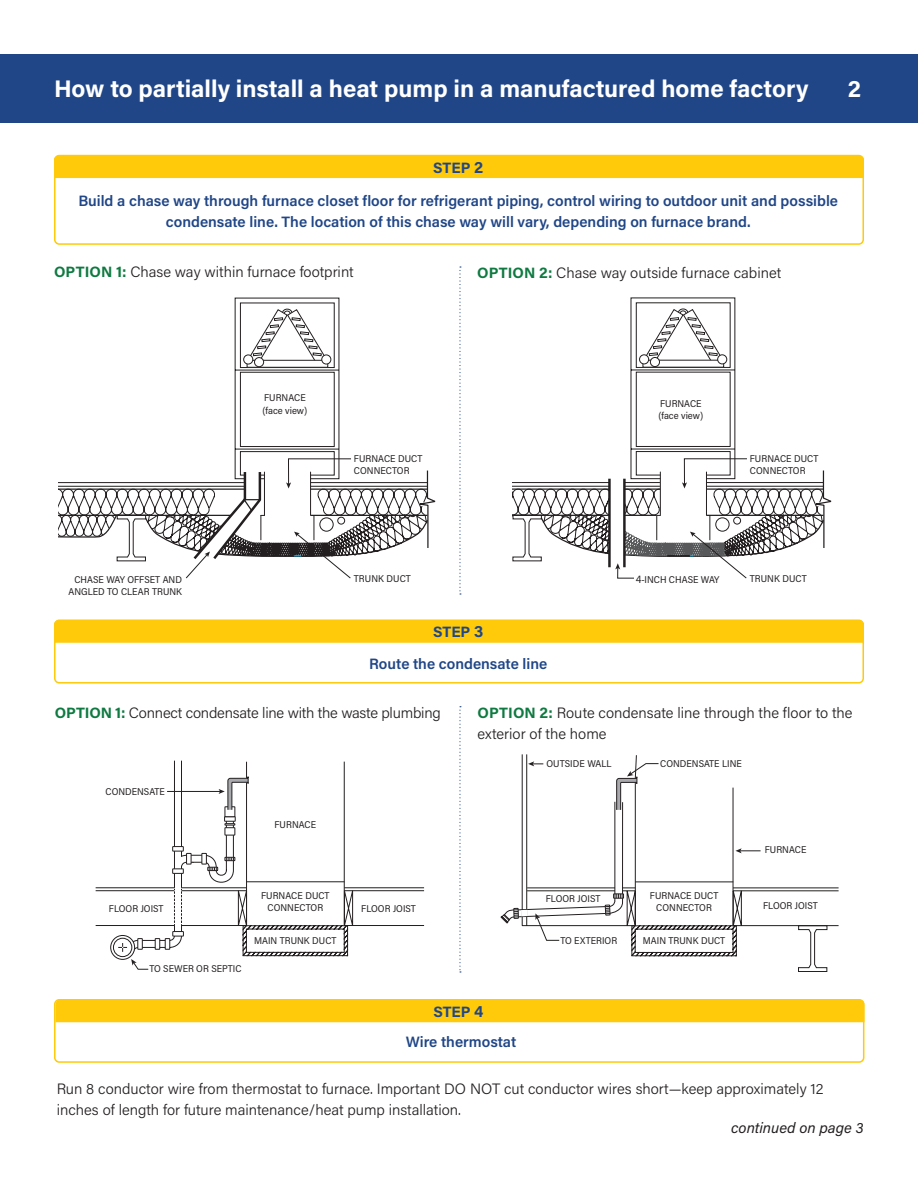
<style>
.page{position:relative;width:918px;height:1188px;background:#fff}
.page>*{position:absolute;margin:0;border:0;box-sizing:border-box;transform-origin:0 0}
.t1{font:700 24px "Acumin Pro";color:#fff}
.body_text{font:300 15px/21px "Acumin Pro";color:#231f20}
.Step_heading{font:600 15px/21px "Acumin Pro";color:#204687;text-align:center}
.t2{font:italic 15px "Acumin Pro";color:#231f20}
.Step_heading-2{font:700 15px "Acumin Pro";letter-spacing:-.005em;color:#204687}
.t3{font:9.9px/12.3px "Acumin Pro Semi Cond";letter-spacing:.005em;color:#231f20}
.s1{font-size:16.5px}
.s2{font-weight:700;color:#0e7a41}
.s3{font-size:10.95px}
</style>
<div class="page">
<div style="left:0;top:54px;width:918px;height:68px;background:#204687"></div>
<svg style="left:459px;top:266px;width:2px;height:329px"></svg>
<svg style="left:459px;top:706px;width:2px;height:267px"></svg>
<svg style="left:513px;top:298px;width:318px;height:281px"></svg>
<div style="left:57px;top:1000px;width:807px;height:22px;background:#feca0a"></div>
<div style="left:54px;top:999px;width:810px;height:64px;border:2px solid #feca0a;border-radius:4px"></div>
<div style="left:57px;top:158px;width:804px;height:20px;background:#feca0a"></div>
<div style="left:54px;top:155px;width:810px;height:90px;border:2px solid #feca0a;border-radius:4px"></div>
<hr style="left:344px;top:887px;width:80px;height:1px;background:#231f20">
<hr style="left:344px;top:890px;width:80px;height:1px;background:#231f20">
<hr style="left:96px;top:887px;width:79px;height:1px;background:#231f20">
<hr style="left:96px;top:890px;width:78px;height:1px;background:#231f20">
<hr style="left:344px;top:925px;width:80px;height:1px;background:#231f20">
<hr style="left:96px;top:925px;width:78px;height:1px;background:#231f20">
<svg style="left:110px;top:761px;width:243px;height:209px"></svg>
<hr style="left:733px;top:887px;width:106px;height:1px;background:#231f20">
<hr style="left:733px;top:890px;width:106px;height:1px;background:#231f20">
<hr style="left:733px;top:925px;width:106px;height:1px;background:#231f20">
<svg style="left:798px;top:925px;width:30px;height:47px"></svg>
<div style="left:501px;top:916px;width:7px;height:7px;border:1px solid #231f20"></div>
<svg style="left:502px;top:754px;width:259px;height:203px"></svg>
<div style="left:54px;top:620px;width:810px;height:23px;background:#feca0a"></div>
<div style="left:54px;top:620px;width:810px;height:64px;border:2px solid #feca0a;border-radius:4px"></div>
<svg style="left:59px;top:298px;width:376px;height:281px"></svg>
<div style="left:247px;top:360px;width:81px;height:8px;background:#fff;border:1px solid #231f20"></div>
<div style="left:322px;top:355px;width:9px;height:9px;background:#fff;border-radius:50%"></div>
<div style="left:321px;top:354px;width:10px;height:11px;border:1px solid #231f20;border-radius:50%"></div>
<div style="left:244px;top:355px;width:9px;height:9px;background:#fff;border-radius:50%"></div>
<div style="left:243px;top:354px;width:10px;height:11px;border:1px solid #231f20;border-radius:50%"></div>
<div style="left:255px;top:358px;width:9px;height:9px;background:#fff;border-radius:50%"></div>
<div style="left:254px;top:357px;width:10px;height:10px;border:1px solid #231f20;border-radius:50%"></div>
<p class="t1" style="left:54px;top:72px;width:756px">How to partially install a heat pump in a manufactured home factory</p>
<p class="t1" style="left:848px;top:72px;width:15px">2</p>
<p class="Step_heading-2" style="left:433px;top:157px;width:52px">STEP <span class="s1">2</span></p>
<p class="Step_heading" style="left:78px;top:189px;width:761px">Build a chase way through furnace closet floor for refrigerant piping, control wiring to outdoor unit and possible condensate line. The location of this chase way will vary, depending on furnace brand.</p>
<p class="body_text" style="left:54px;top:261px;width:301px"><span class="s2">OPTION 1:</span> Chase way within furnace footprint</p>
<p class="body_text" style="left:477px;top:262px;width:306px"><span class="s2">OPTION 2:</span> Chase way outside furnace cabinet</p>
<p class="t3" style="left:263px;top:391px;width:46px">FURNACE (face view)</p>
<p class="t3" style="left:658px;top:397px;width:46px">FURNACE (face view)</p>
<p class="t3" style="left:354px;top:452px;width:70px">FURNACE DUCT<br>CONNECTOR</p>
<p class="t3" style="left:750px;top:452px;width:70px">FURNACE DUCT<br>CONNECTOR</p>
<p class="t3" style="left:69px;top:573px;width:115px;text-align:center">CHASE WAY OFFSET AND<br>ANGLED TO CLEAR TRUNK</p>
<p class="t3" style="left:354px;top:572px;width:58px">TRUNK DUCT</p>
<p class="t3" style="left:636px;top:573px;width:85px"><span class="s3">4</span>-INCH CHASE WAY</p>
<p class="t3" style="left:750px;top:572px;width:59px">TRUNK DUCT</p>
<p class="Step_heading-2" style="left:433px;top:622px;width:52px">STEP <span class="s1">3</span></p>
<p class="Step_heading" style="left:369px;top:653px;width:180px">Route the condensate line</p>
<p class="body_text" style="left:55px;top:701px;width:388px"><span class="s2">OPTION 1:</span> Connect condensate line with the waste plumbing</p>
<p class="t3" style="left:105px;top:785px;width:61px">CONDENSATE</p>
<p class="t3" style="left:275px;top:818px;width:43px">FURNACE</p>
<p class="t3" style="left:109px;top:902px;width:56px">FLOOR JOIST</p>
<p class="t3" style="left:149px;top:962px;width:94px">TO SEWER OR SEPTIC</p>
<p class="t3" style="left:261px;top:889px;width:70px;text-align:center">FURNACE DUCT<br>CONNECTOR</p>
<p class="t3" style="left:254px;top:934px;width:84px">MAIN TRUNK DUCT</p>
<p class="t3" style="left:361px;top:902px;width:56px">FLOOR JOIST</p>
<p class="body_text" style="left:477px;top:702px;width:377px"><span class="s2">OPTION 2:</span> Route condensate line through the floor to the exterior of the home</p>
<p class="t3" style="left:547px;top:757px;width:66px">OUTSIDE WALL</p>
<p class="t3" style="left:660px;top:757px;width:83px">CONDENSATE LINE</p>
<p class="t3" style="left:546px;top:892px;width:56px">FLOOR JOIST</p>
<p class="t3" style="left:650px;top:889px;width:70px;text-align:center">FURNACE DUCT<br>CONNECTOR</p>
<p class="t3" style="left:560px;top:934px;width:58px">TO EXTERIOR</p>
<p class="t3" style="left:643px;top:934px;width:84px">MAIN TRUNK DUCT</p>
<p class="t3" style="left:765px;top:843px;width:43px">FURNACE</p>
<p class="t3" style="left:763px;top:899px;width:56px">FLOOR JOIST</p>
<p class="Step_heading-2" style="left:433px;top:1001px;width:52px">STEP <span class="s1">4</span></p>
<p class="Step_heading" style="left:406px;top:1031px;width:112px">Wire thermostat</p>
<p class="body_text" style="left:57px;top:1078px;width:768px">Run 8 conductor wire from thermostat to furnace. Important DO NOT cut conductor wires short—keep approximately 12 inches of length for future maintenance/heat pump installation.</p>
<p class="t2" style="left:731px;top:1117px;width:134px">continued on page 3</p>
</div>
